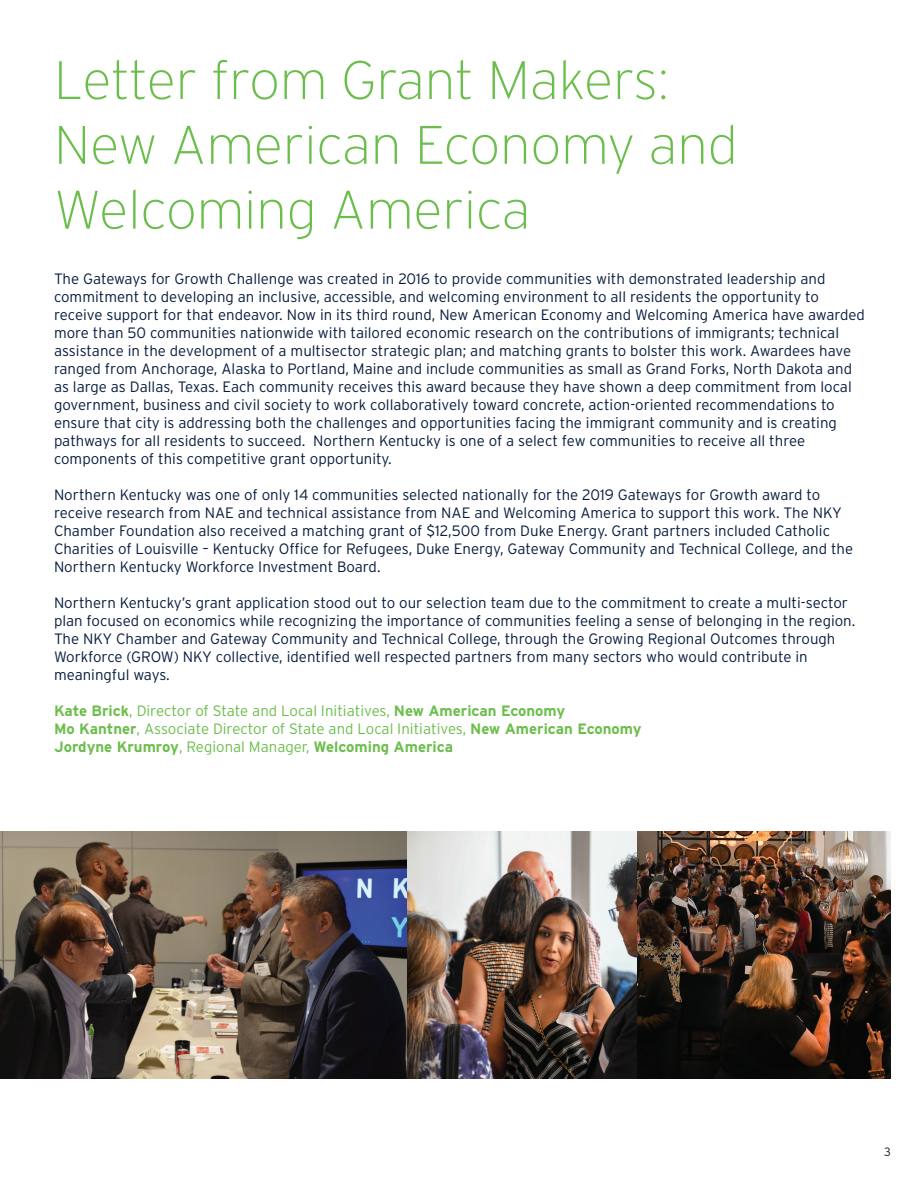
<style>
.page{position:relative;width:918px;height:1188px;background:#fff}
.page>*{position:absolute;margin:0;border:0;box-sizing:border-box;transform-origin:0 0}
.t1{font:200 54px/64.8px "Interstate";color:#6cbe4c}
.t2{font:300 15px/18px "Interstate";color:#081d3e}
.t3{font:300 15px/18px "Interstate";color:#6cbe4c}
.t4{font:300 12px "Interstate";color:#231f20}
.s1{font-weight:700}
</style>
<div class="page">
<img style="left:0;top:832px;width:891px;height:246px">
<h1 class="t1" style="left:54px;top:48px;width:685px">Letter from Grant Makers:<br>New American Economy and<br>Welcoming America</h1>
<p class="t2" style="left:54px;top:270px;width:813px">The Gateways for Growth Challenge was created in 2016 to provide communities with demonstrated leadership and commitment to developing an inclusive, accessible, and welcoming environment to all residents the opportunity to receive support for that endeavor. Now in its third round, New American Economy and Welcoming America have awarded more than 50 communities nationwide with tailored economic research on the contributions of immigrants; technical assistance in the development of a multisector strategic plan; and matching grants to bolster this work. Awardees have ranged from Anchorage, Alaska to Portland, Maine and include communities as small as Grand Forks, North Dakota and as large as Dallas, Texas. Each community receives this award because they have shown a deep commitment from local government, business and civil society to work collaboratively toward concrete, action-oriented recommendations to ensure that city is addressing both the challenges and opportunities facing the immigrant community and is creating pathways for all residents to succeed. Northern Kentucky is one of a select few communities to receive all three components of this competitive grant opportunity.</p>
<p class="t2" style="left:54px;top:486px;width:801px">Northern Kentucky was one of only 14 communities selected nationally for the 2019 Gateways for Growth award to receive research from NAE and technical assistance from NAE and Welcoming America to support this work. The NKY Chamber Foundation also received a matching grant of $12,500 from Duke Energy. Grant partners included Catholic Charities of Louisville – Kentucky Office for Refugees, Duke Energy, Gateway Community and Technical College, and the Northern Kentucky Workforce Investment Board.</p>
<p class="t2" style="left:54px;top:594px;width:803px">Northern Kentucky’s grant application stood out to our selection team due to the commitment to create a multi-sector plan focused on economics while recognizing the importance of communities feeling a sense of belonging in the region.<br>The NKY Chamber and Gateway Community and Technical College, through the Growing Regional Outcomes through Workforce (GROW) NKY collective, identified well respected partners from many sectors who would contribute in meaningful ways.</p>
<p class="t3" style="left:54px;top:702px;width:589px"><span class="s1">Kate Brick</span>, Director of State and Local Initiatives, <span class="s1">New American Economy<br>Mo Kantner</span>, Associate Director of State and Local Initiatives, <span class="s1">New American Economy<br>Jordyne Krumroy</span>, Regional Manager, <span class="s1">Welcoming America</span></p>
<p class="t4" style="left:884px;top:1145px;width:8px">3</p>
</div>
